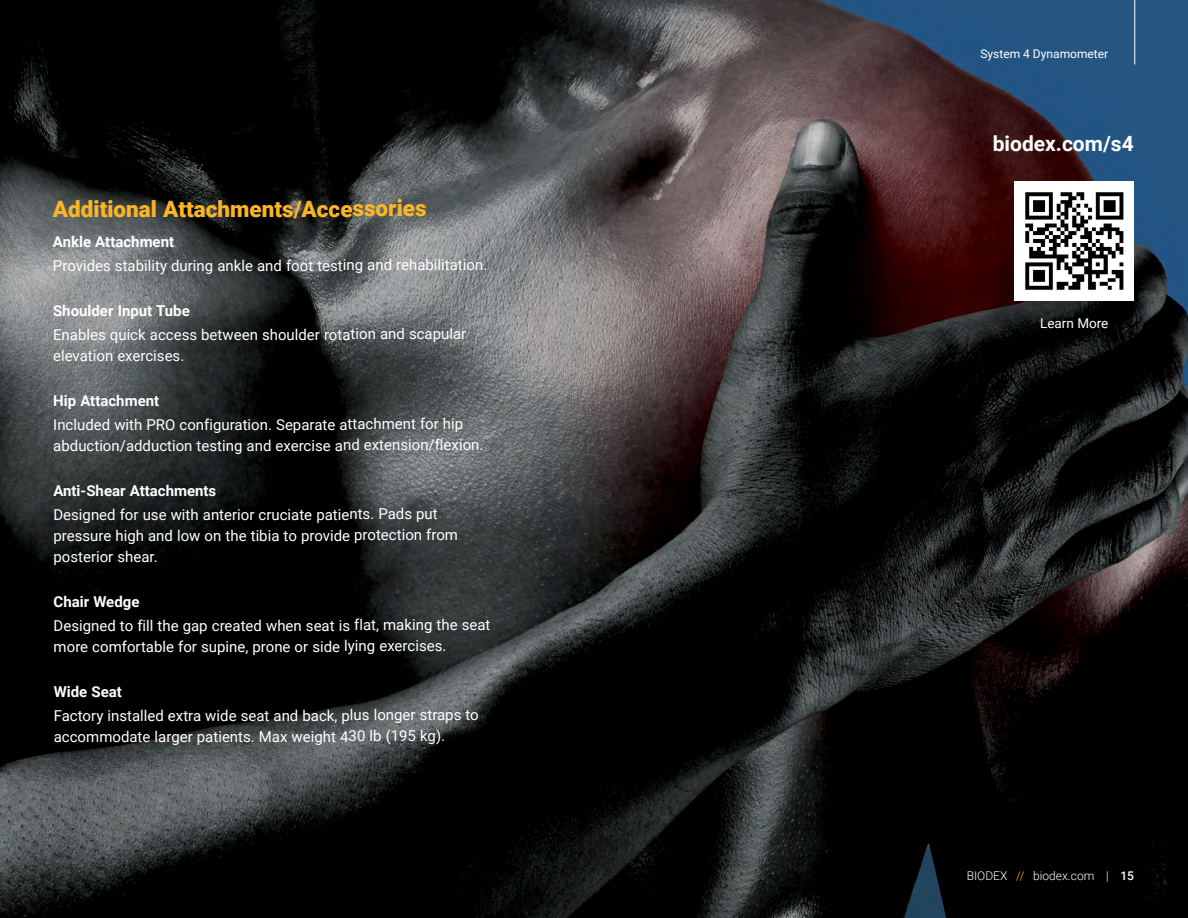
<style>
.page{position:relative;width:1188px;height:918px;background:#fff}
.page>*{position:absolute;margin:0;border:0;box-sizing:border-box;transform-origin:0 0}
.t1{font:900 22.5px "Roboto";color:#fcb525}
.t2{font:700 21px "Roboto";color:#fff}
.t3{font:15px/21px "Roboto";color:#fff}
.t4{font:700 15px "Roboto";color:#fff}
.t5{font:13.5px "Roboto";color:#fff}
.t6{font:300 12px "Roboto";color:#fff}
.t7{font:12px "Roboto";color:#fff}
.s1{color:#fcb525}
.s2{font-weight:500}
</style>
<div class="page">
<hr style="left:0;top:698px;width:1px;height:149px;background:#eae9e8">
<img style="left:1px;top:0;width:1187px;height:918px">
<img style="left:1015px;top:182px;width:119px;height:118px">
<hr style="left:1134px;top:0;width:1px;height:65px;background:#fff">
<h1 class="t1" style="left:53px;top:193px;width:375px">Additional Attachments/Accessories</h1>
<p class="t4" style="left:53px;top:231px;width:123px">Ankle Attachment</p>
<p class="t3" style="left:53px;top:254px;width:436px">Provides stability during ankle and foot testing and rehabilitation.</p>
<p class="t4" style="left:53px;top:300px;width:138px">Shoulder Input Tube</p>
<p class="t3" style="left:53px;top:323px;width:415px;line-height:21.5px">Enables quick access between shoulder rotation and scapular elevation exercises.</p>
<p class="t4" style="left:53px;top:390px;width:108px">Hip Attachment</p>
<p class="t3" style="left:53px;top:413px;width:432px">Included with PRO configuration. Separate attachment for hip abduction/adduction testing and exercise and extension/flexion.</p>
<p class="t4" style="left:53px;top:480px;width:165px">Anti-Shear Attachments</p>
<p class="t3" style="left:53px;top:503px;width:406px">Designed for use with anterior cruciate patients. Pads put pressure high and low on the tibia to provide protection from posterior shear.</p>
<p class="t4" style="left:54px;top:591px;width:87px">Chair Wedge</p>
<p class="t3" style="left:54px;top:614px;width:438px">Designed to fill the gap created when seat is flat, making the seat more comfortable for supine, prone or side lying exercises.</p>
<p class="t4" style="left:54px;top:681px;width:70px">Wide Seat</p>
<p class="t3" style="left:54px;top:704px;width:427px">Factory installed extra wide seat and back, plus longer straps to accommodate larger patients. Max weight 430 lb (195 kg).</p>
<p class="t7" style="left:980px;top:45px;width:129px">System 4 Dynamometer</p>
<h2 class="t2" style="left:993px;top:129px;width:142px">biodex.com/s4</h2>
<p class="t5" style="left:1040px;top:314px;width:70px">Learn More</p>
<p class="t6" style="left:967px;top:868px;width:169px">BIODEX <span class="s1">//</span> biodex.com | <span class="s2">15</span></p>
</div>
